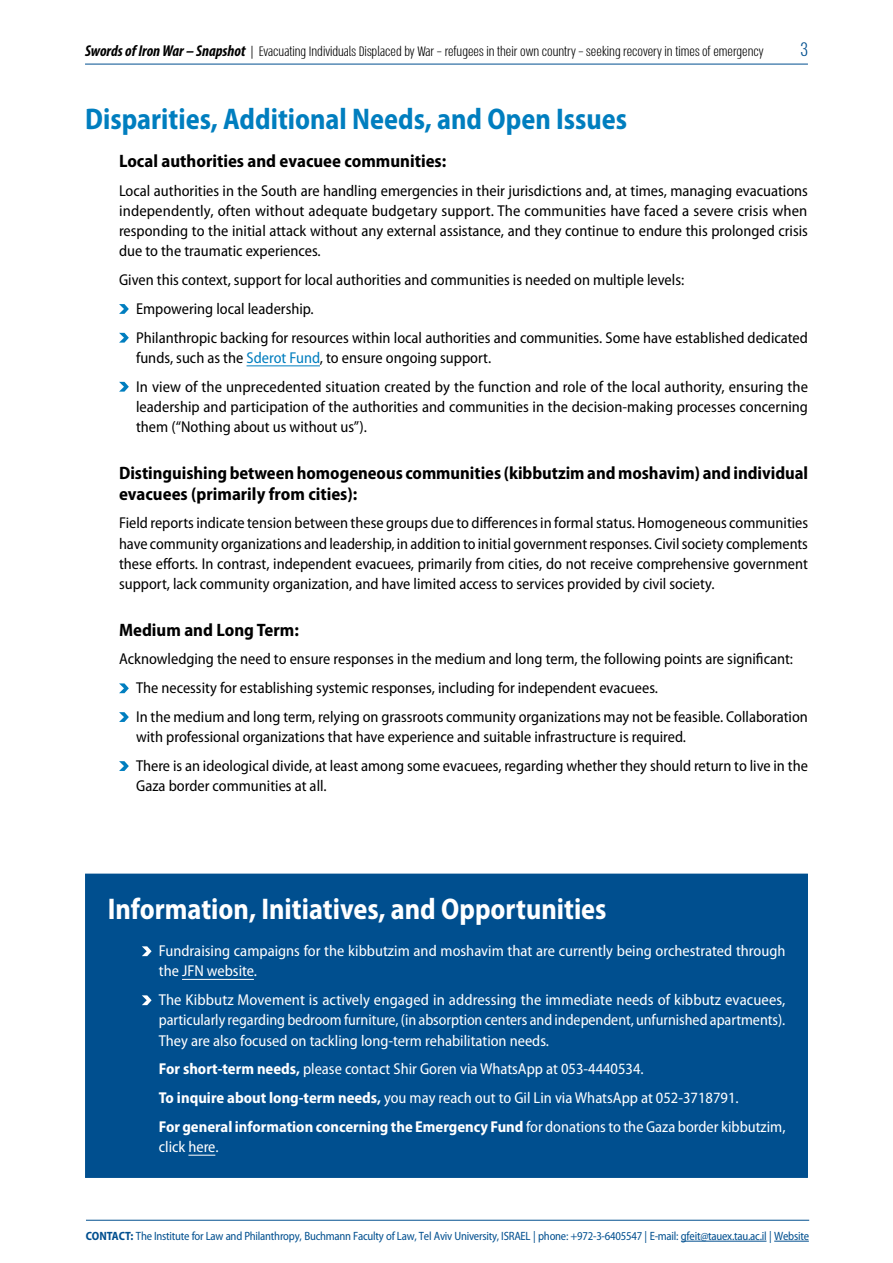
<style>
.page{position:relative;width:893px;height:1263px;background:#fff}
.page>*{position:absolute;margin:0;border:0;box-sizing:border-box;transform-origin:0 0}
.t1{font:700 semi-condensed 30px "Myriad Pro";color:#007ebf;scale:.94 1}
.t2{font:700 semi-condensed 30px "Myriad Pro";color:#fff;scale:.94 1}
.t3{font:300 22.5px "Almoni Tzar M Lv 5 AAA";color:#004f8f}
.t4{font:700 semi-condensed 18px/21px "Myriad Pro";color:#000}
.t5{font:semi-condensed 15.75px/20.2px "Myriad Pro";color:#000}
.t6{font:semi-condensed 15.75px/20.2px "Myriad Pro";color:#fff}
.t7{font:300 15.75px "Almoni Tzar M Lv 5 AAA";color:#000}
.t8{font:semi-condensed 12px "Myriad Pro";letter-spacing:-.02em;color:#004f8f}
.s1{font-family:"Myriad Pro";font-weight:700;font-style:italic;font-stretch:condensed}
.s2{color:#007ebf}
.s3{font-weight:700}
</style>
<div class="page">
<hr style="left:85px;top:64px;width:723px;height:1px;background:#004f8f">
<hr style="left:681px;top:1241px;width:85px;height:1px;background:#004f8f">
<hr style="left:774px;top:1241px;width:35px;height:1px;background:#004f8f">
<hr style="left:86px;top:1220px;width:723px;height:1px;background:#004f8f">
<hr style="left:247px;top:365px;width:73px;height:1px;background:#007ebf">
<svg style="left:119px;top:304px;width:10px;height:10px"></svg>
<svg style="left:119px;top:333px;width:10px;height:10px"></svg>
<svg style="left:119px;top:382px;width:10px;height:10px"></svg>
<svg style="left:119px;top:683px;width:10px;height:10px"></svg>
<svg style="left:119px;top:712px;width:10px;height:10px"></svg>
<svg style="left:119px;top:761px;width:10px;height:10px"></svg>
<div style="left:86px;top:874px;width:721px;height:303px;background:#004f8f"></div>
<hr style="left:182px;top:979px;width:72px;height:1px;background:#fff">
<svg style="left:188px;top:1155px;width:27px;height:1px"></svg>
<svg style="left:142px;top:946px;width:10px;height:10px"></svg>
<svg style="left:142px;top:995px;width:10px;height:10px"></svg>
<div style="left:85px;top:874px;width:723px;height:304px;border:2px solid #004f8f"></div>
<p class="t7" style="left:85px;top:42px;width:680px"><span class="s1">Swords of Iron War – Snapshot</span> | Evacuating Individuals Displaced by War – refugees in their own country – seeking recovery in times of emergency</p>
<h2 class="t3" style="left:800px;top:37px;width:9px">3</h2>
<h1 class="t1" style="left:85px;top:102px;width:578px">Disparities, Additional Needs, and Open Issues</h1>
<p class="t4" style="left:119px;top:151px;width:329px">Local authorities and evacuee communities:</p>
<p class="t5" style="left:119px;top:181px;width:690px;text-align:justify">Local authorities in the South are handling emergencies in their jurisdictions and, at times, managing evacuations independently, often without adequate budgetary support. The communities have faced a severe crisis when responding to the initial attack without any external assistance, and they continue to endure this prolonged crisis due to the traumatic experiences.</p>
<p class="t5" style="left:136px;top:266px;width:673px;line-height:28.8px;text-indent:-17px">Given this context, support for local authorities and communities is needed on multiple levels:<br>Empowering local leadership.<br>Philanthropic backing for resources within local authorities and communities. Some have established dedicated</p>
<p class="t5" style="left:136px;top:343px;width:674px;line-height:28.8px">funds, such as the <span class="s2">Sderot Fund</span>, to ensure ongoing support.<br>In view of the unprecedented situation created by the function and role of the local authority, ensuring the</p>
<p class="t5" style="left:136px;top:397px;width:673px">leadership and participation of the authorities and communities in the decision-making processes concerning them (“Nothing about us without us”).</p>
<p class="t4" style="left:119px;top:462px;width:691px">Distinguishing between homogeneous communities (kibbutzim and moshavim) and individual evacuees (primarily from cities):</p>
<p class="t5" style="left:119px;top:513px;width:691px;text-align:justify">Field reports indicate tension between these groups due to differences in formal status. Homogeneous communities have community organizations and leadership, in addition to initial government responses. Civil society complements these efforts. In contrast, independent evacuees, primarily from cities, do not receive comprehensive government support, lack community organization, and have limited access to services provided by civil society.</p>
<p class="t4" style="left:119px;top:619px;width:181px">Medium and Long Term:</p>
<p class="t5" style="left:136px;top:645px;width:673px;line-height:28.8px;text-indent:-17px">Acknowledging the need to ensure responses in the medium and long term, the following points are significant:<br>The necessity for establishing systemic responses, including for independent evacuees.<br>In the medium and long term, relying on grassroots community organizations may not be feasible. Collaboration</p>
<p class="t5" style="left:136px;top:723px;width:673px;line-height:28.8px">with professional organizations that have experience and suitable infrastructure is required.<br>There is an ideological divide, at least among some evacuees, regarding whether they should return to live in the</p>
<p class="t5" style="left:136px;top:776px;width:192px">Gaza border communities at all.</p>
<h1 class="t2" style="left:108px;top:892px;width:532px">Information, Initiatives, and Opportunities</h1>
<p class="t6" style="left:159px;top:941px;width:628px">Fundraising campaigns for the kibbutzim and moshavim that are currently being orchestrated through the JFN website.</p>
<p class="t6" style="left:159px;top:990px;width:628px;text-align:justify">The Kibbutz Movement is actively engaged in addressing the immediate needs of kibbutz evacuees, particularly regarding bedroom furniture, (in absorption centers and independent, unfurnished apartments).<br>They are also focused on tackling long-term rehabilitation needs.</p>
<p class="t6" style="left:159px;top:1055px;width:628px;line-height:28.8px"><span class="s3">For short-term needs,</span> please contact Shir Goren via WhatsApp at 053-4440534.<br><span class="s3">To inquire about long-term needs,</span> you may reach out to Gil Lin via WhatsApp at 052-3718791.<br><span class="s3">For general information concerning the Emergency Fund</span> for donations to the Gaza border kibbutzim,</p>
<p class="t6" style="left:159px;top:1137px;width:61px">click here.</p>
<p class="t8" style="left:86px;top:1229px;width:725px"><span class="s3">CONTACT:</span> The Institute for Law and Philanthropy, Buchmann Faculty of Law, Tel Aviv University, ISRAEL | phone: +972-3-6405547 | E-mail: gfeit@tauex.tau.ac.il | Website</p>
</div>
